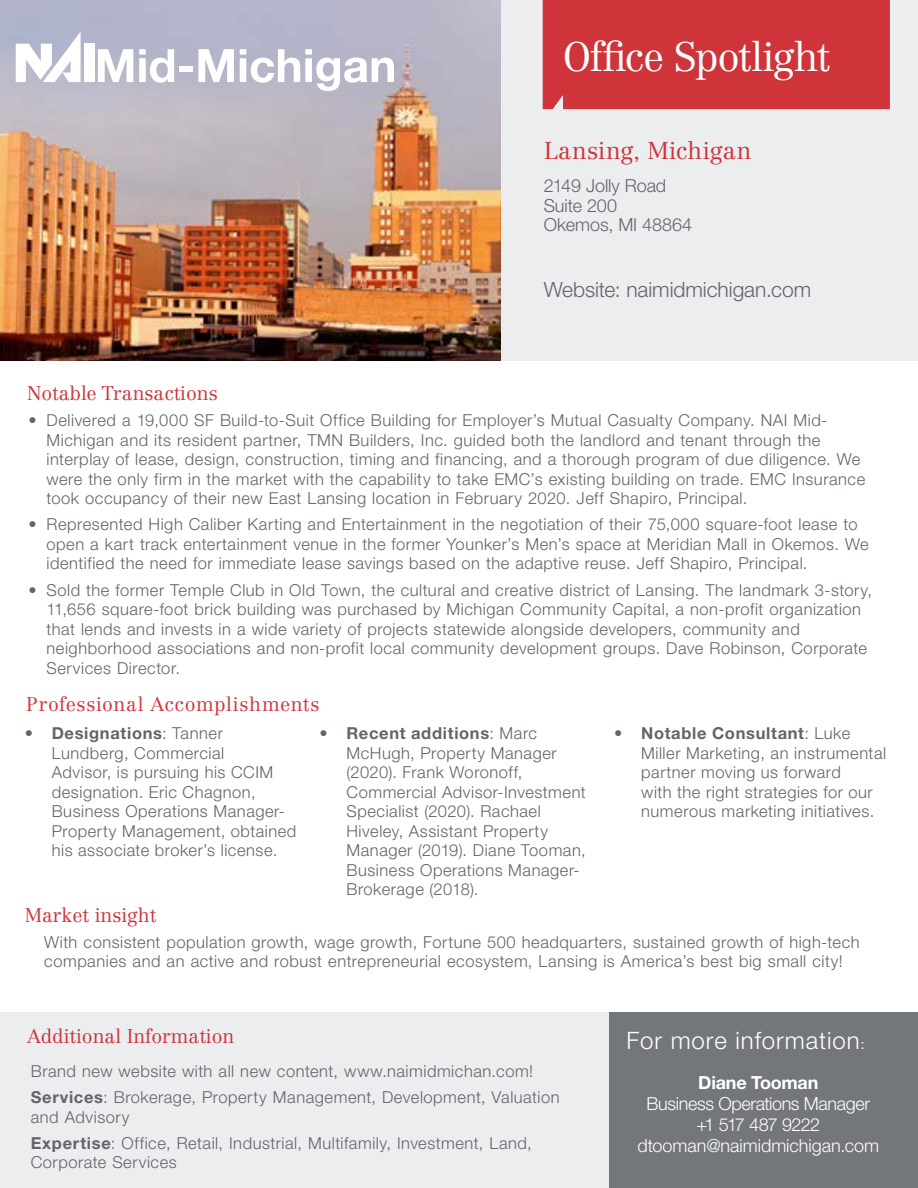
<style>
.page{position:relative;width:918px;height:1188px;background:#fff}
.page>*{position:absolute;margin:0;border:0;box-sizing:border-box;transform-origin:0 0}
.t1{font:300 40.5px "Centennial LT Std";letter-spacing:-.025em;color:#fff}
.t2{font:300 24px "Helvetica Neue LT Std";letter-spacing:.04em;color:#fff}
.t3{font:300 24px "Centennial LT Std";letter-spacing:.015em;color:#ce343a}
.t4{font:300 21px "Helvetica Neue LT Std";letter-spacing:-.005em;color:#61646a}
.t5{font:300 19.5px "Centennial LT Std";color:#ce343a}
.t6{font:300 19.5px "Centennial LT Std";letter-spacing:.03em;color:#ce343a}
.t7{font:300 18px/21px "Helvetica Neue LT Std";letter-spacing:-.015em;color:#fff;text-align:center}
.t8{font:300 18px/19.5px "Helvetica Neue LT Std";letter-spacing:-.005em;color:#61646a}
.t9{font:700 18px "Helvetica Neue LT Std";letter-spacing:-.015em;color:#fff}
.t10{font:300 16.5px/19.5px "Helvetica Neue LT Std";letter-spacing:.03em;color:#61646a}
.s1{font-weight:700}
.s2{font-weight:400;font-size:13.5px}
</style>
<div class="page">
<div style="left:0;top:1012px;width:918px;height:176px;background:#ebedee"></div>
<div style="left:609px;top:1012px;width:309px;height:176px;background:#73767a"></div>
<div style="left:0;top:0;width:918px;height:361px;background:#ebedee"></div>
<div style="left:543px;top:0;width:347px;height:109px;background:#ce343a"></div>
<img style="left:0;top:1px;width:501px;height:360px">
<div style="left:84px;top:44px;width:10px;height:38px;background:#fff"></div>
<svg style="left:16px;top:32px;width:65px;height:50px;background:#dcdee8"></svg>
<svg style="left:98px;top:49px;width:35px;height:33px"></svg>
<svg style="left:139px;top:49px;width:35px;height:34px"></svg>
<div style="left:179px;top:67px;width:14px;height:5px;background:#fff"></div>
<svg style="left:198px;top:49px;width:36px;height:33px"></svg>
<svg style="left:240px;top:49px;width:154px;height:42px;background:#d0cfdb"></svg>
<h1 class="t1" style="left:563px;top:32px;width:268px">Office Spotlight</h1>
<h2 class="t3" style="left:544px;top:137px;width:209px">Lansing, Michigan</h2>
<p class="t8" style="left:544px;top:176px;width:150px">2149 Jolly Road<br>Suite 200<br>Okemos, MI 48864</p>
<p class="t4" style="left:544px;top:277px;width:269px">Website: naimidmichigan.com</p>
<p class="t5" style="left:27px;top:381px;width:192px">Notable Transactions</p>
<p class="t10" style="left:47px;top:410px;width:820px;text-indent:-18px">• Delivered a 19,000 SF Build-to-Suit Office Building for Employer’s Mutual Casualty Company. NAI Mid-Michigan and its resident partner, TMN Builders, Inc. guided both the landlord and tenant through the interplay of lease, design, construction, timing and financing, and a thorough program of due diligence. We were the only firm in the market with the capability to take EMC’s existing building on trade. EMC Insurance took occupancy of their new East Lansing location in February 2020. Jeff Shapiro, Principal.</p>
<p class="t10" style="left:47px;top:514px;width:824px;text-indent:-18px">• Represented High Caliber Karting and Entertainment in the negotiation of their 75,000 square-foot lease to open a kart track entertainment venue in the former Younker’s Men’s space at Meridian Mall in Okemos. We identified the need for immediate lease savings based on the adaptive reuse. Jeff Shapiro, Principal.</p>
<p class="t10" style="left:47px;top:580px;width:827px;text-indent:-18px">• Sold the former Temple Club in Old Town, the cultural and creative district of Lansing. The landmark 3-story, 11,656 square-foot brick building was purchased by Michigan Community Capital, a non-profit organization that lends and invests in a wide variety of projects statewide alongside developers, community and neighborhood associations and non-profit local community development groups. Dave Robinson, Corporate Services Director.</p>
<p class="t6" style="left:26px;top:693px;width:295px">Professional Accomplishments</p>
<p class="t10" style="left:52px;top:723px;width:246px;text-indent:-27px"><span class="s1">• Designations</span>: Tanner<br>Lundberg, Commercial<br>Advisor, is pursuing his CCIM designation. Eric Chagnon,<br>Business Operations Manager-<br>Property Management, obtained his associate broker’s license.</p>
<p class="t10" style="left:346px;top:723px;width:241px;text-indent:-27px"><span class="s1">• Recent additions</span>: Marc<br>McHugh, Property Manager (2020). Frank Woronoff,<br>Commercial Advisor-Investment<br>Specialist (2020). Rachael<br>Hiveley, Assistant Property<br>Manager (2019). Diane Tooman,<br>Business Operations Manager-<br>Brokerage (2018).</p>
<p class="t10" style="left:641px;top:723px;width:246px;text-indent:-27px"><span class="s1">• Notable Consultant</span>: Luke<br>Miller Marketing, an instrumental partner moving us forward<br>with the right strategies for our numerous marketing initiatives.</p>
<p class="t5" style="left:25px;top:903px;width:133px">Market insight</p>
<p class="t10" style="left:44px;top:932px;width:817px">With consistent population growth, wage growth, Fortune 500 headquarters, sustained growth of high-tech companies and an active and robust entrepreneurial ecosystem, Lansing is America’s best big small city!</p>
<p class="t5" style="left:27px;top:1025px;width:209px">Additional Information</p>
<p class="t10" style="left:31px;top:1058px;width:530px;line-height:26.2px">Brand new website with all new content, www.naimidmichan.com!<br><span class="s1">Services</span>: Brokerage, Property Management, Development, Valuation</p>
<p class="t10" style="left:31px;top:1103px;width:503px;line-height:26.2px">and Advisory<br><span class="s1">Expertise</span>: Office, Retail, Industrial, Multifamily, Investment, Land,</p>
<p class="t10" style="left:31px;top:1152px;width:148px">Corporate Services</p>
<h2 class="t2" style="left:626px;top:1026px;width:240px">For more information<span class="s2">:</span></h2>
<p class="t9" style="left:698px;top:1071px;width:122px">Diane Tooman</p>
<p class="t7" style="left:637px;top:1093px;width:243px">Business Operations Manager +1 517 487 9222 dtooman@naimidmichigan.com</p>
</div>
